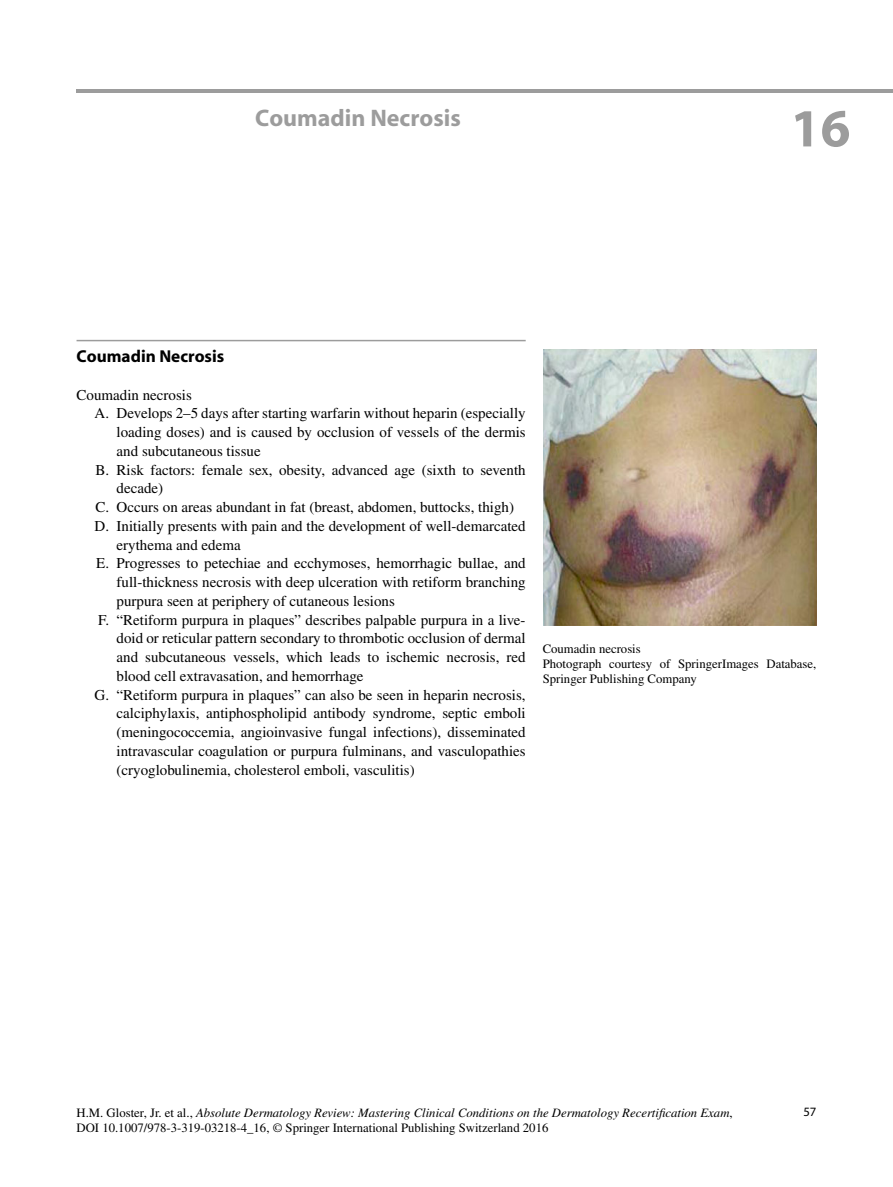
<style>
.page{position:relative;width:893px;height:1187px;background:#fff}
.page>*{position:absolute;margin:0;border:0;box-sizing:border-box;transform-origin:0 0}
.t1{font:700 54px "Gtkkpm Myriad";color:#9c9c9c}
.t2{font:700 24px "Gtkkpm Myriad";color:#9c9c9c}
.t3{font:700 17.25px "Gtkkpm Myriad";color:#000}
.t4{font:15px "Qrwtmk Times";color:#000}
.t5{font:12.75px/15px "Qrwtmk Times";color:#000}
.t6{font:italic 12.75px "Vqrqcb Times";color:#000}
.t7{font:12.75px "Vtljjt Myriad";color:#000}
.s1{font-family:"Qrwtmk Times";font-style:normal}
</style>
<div class="page">
<hr style="left:77px;top:89px;width:816px;height:3px;background:#9c9c9c">
<hr style="left:77px;top:340px;width:449px;height:1px;background:#9c9c9c">
<img style="left:543px;top:349px;width:273px;height:277px">
<h2 class="t2" style="left:255px;top:109px;width:207px">Coumadin Necrosis</h2>
<h1 class="t1" style="left:790px;top:108px;width:61px">16</h1>
<p class="t3" style="left:77px;top:350px;width:149px">Coumadin Necrosis</p>
<p class="t4" style="left:77px;top:389px;width:117px">Coumadin necrosis</p>
<p class="t4" style="left:95px;top:408px;width:433px">A. Develops 2–5 days after starting warfarin without heparin (especially</p>
<p class="t4" style="left:117px;top:426px;width:411px">loading doses) and is caused by occlusion of vessels of the dermis</p>
<p class="t4" style="left:117px;top:445px;width:146px">and subcutaneous tissue</p>
<p class="t4" style="left:95px;top:464px;width:432px">B. Risk factors: female sex, obesity, advanced age (sixth to seventh</p>
<p class="t4" style="left:117px;top:483px;width:48px">decade)</p>
<p class="t4" style="left:95px;top:501px;width:420px">C. Occurs on areas abundant in fat (breast, abdomen, buttocks, thigh)</p>
<p class="t4" style="left:95px;top:520px;width:433px">D. Initially presents with pain and the development of well-demarcated</p>
<p class="t4" style="left:117px;top:539px;width:126px">erythema and edema</p>
<p class="t4" style="left:96px;top:558px;width:431px">E. Progresses to petechiae and ecchymoses, hemorrhagic bullae, and</p>
<p class="t4" style="left:117px;top:576px;width:411px">full-thickness necrosis with deep ulceration with retiform branching</p>
<p class="t4" style="left:117px;top:595px;width:280px">purpura seen at periphery of cutaneous lesions</p>
<p class="t4" style="left:98px;top:614px;width:429px">F. “Retiform purpura in plaques” describes palpable purpura in a live-</p>
<p class="t4" style="left:117px;top:633px;width:411px">doid or reticular pattern secondary to thrombotic occlusion of dermal</p>
<p class="t4" style="left:117px;top:651px;width:411px">and subcutaneous vessels, which leads to ischemic necrosis, red</p>
<p class="t4" style="left:117px;top:670px;width:248px">blood cell extravasation, and hemorrhage</p>
<p class="t4" style="left:95px;top:689px;width:433px">G. “Retiform purpura in plaques” can also be seen in heparin necrosis,</p>
<p class="t4" style="left:117px;top:708px;width:411px">calciphylaxis, antiphospholipid antibody syndrome, septic emboli</p>
<p class="t4" style="left:117px;top:726px;width:411px">(meningococcemia, angioinvasive fungal infections), disseminated</p>
<p class="t4" style="left:117px;top:745px;width:411px">intravascular coagulation or purpura fulminans, and vasculopathies</p>
<p class="t4" style="left:117px;top:764px;width:300px">(cryoglobulinemia, cholesterol emboli, vasculitis)</p>
<p class="t5" style="left:543px;top:642px;width:275px">Coumadin necrosis<br>Photograph courtesy of SpringerImages Database,<br>Springer Publishing Company</p>
<p class="t6" style="left:77px;top:1107px;width:658px"><span class="s1">H.M. Gloster, Jr. et al.,</span> Absolute Dermatology Review: Mastering Clinical Conditions on the Dermatology Recertification Exam<span class="s1">,</span></p>
<p class="t7" style="left:803px;top:1107px;width:15px">57</p>
<p class="t5" style="left:77px;top:1120px;width:473px">DOI 10.1007/978-3-319-03218-4_16, © Springer International Publishing Switzerland 2016</p>
</div>
